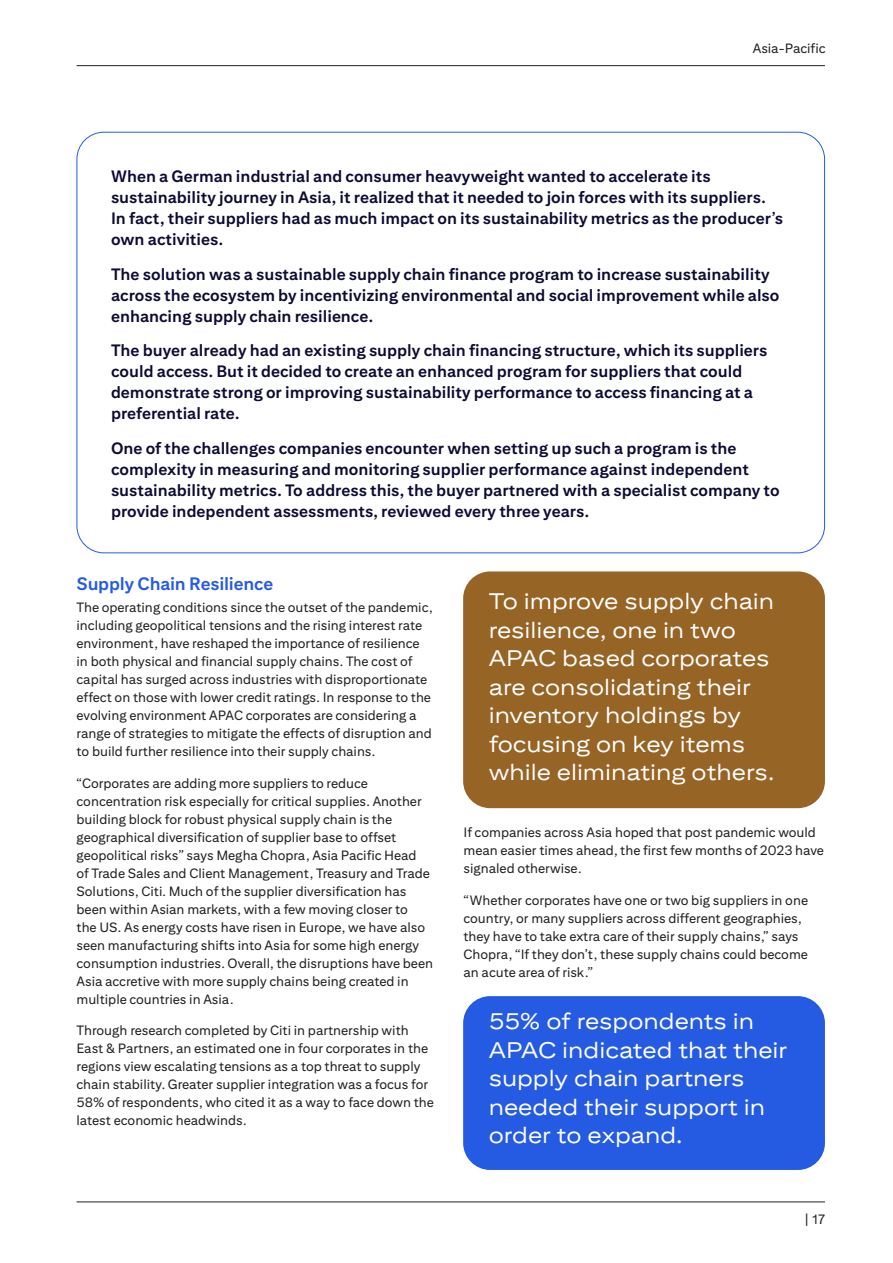
<style>
.page{position:relative;width:893px;height:1263px;background:#fff}
.page>*{position:absolute;margin:0;border:0;box-sizing:border-box;transform-origin:0 0}
.Name_under_quote_in{font:22.5px/28.5px "Citi Sans Display";color:#fff}
.Subhead{font:700 18px "Citi Sans Text";letter-spacing:-.01em;color:#255be3}
.Boxed_copy{font:700 16.5px/21px "Citi Sans Text";color:#0d0b34}
.Body_Copy{font:13.5px/18px "Citi Sans Text";color:#231f20}
</style>
<div class="page">
<hr style="left:77px;top:65px;width:748px;height:1px;background:#231f20">
<hr style="left:77px;top:1201px;width:748px;height:1px;background:#231f20">
<div style="left:463px;top:571px;width:362px;height:237px;background:#966425;border-radius:27px"></div>
<div style="left:463px;top:996px;width:362px;height:174px;background:#255be3;border-radius:27px"></div>
<p class="Body_Copy" style="left:753px;top:39px;width:74px">Asia-Pacific</p>
<p class="Boxed_copy" style="left:111px;top:166px;width:674px">When a German industrial and consumer heavyweight wanted to accelerate its sustainability journey in Asia, it realized that it needed to join forces with its suppliers.<br>In fact, their suppliers had as much impact on its sustainability metrics as the producer’s own activities.</p>
<p class="Boxed_copy" style="left:111px;top:263px;width:670px">The solution was a sustainable supply chain finance program to increase sustainability across the ecosystem by incentivizing environmental and social improvement while also enhancing supply chain resilience.</p>
<p class="Boxed_copy" style="left:111px;top:340px;width:658px">The buyer already had an existing supply chain financing structure, which its suppliers could access. But it decided to create an enhanced program for suppliers that could demonstrate strong or improving sustainability performance to access financing at a preferential rate.</p>
<p class="Boxed_copy" style="left:111px;top:437px;width:670px">One of the challenges companies encounter when setting up such a program is the complexity in measuring and monitoring supplier performance against independent sustainability metrics. To address this, the buyer partnered with a specialist company to provide independent assessments, reviewed every three years.</p>
<p class="Subhead" style="left:77px;top:572px;width:198px">Supply Chain Resilience</p>
<p class="Body_Copy" style="left:77px;top:598px;width:358px">The operating conditions since the outset of the pandemic, including geopolitical tensions and the rising interest rate environment, have reshaped the importance of resilience in both physical and financial supply chains. The cost of capital has surged across industries with disproportionate effect on those with lower credit ratings. In response to the evolving environment APAC corporates are considering a range of strategies to mitigate the effects of disruption and to build further resilience into their supply chains.</p>
<p class="Body_Copy" style="left:77px;top:774px;width:358px">“Corporates are adding more suppliers to reduce concentration risk especially for critical supplies. Another building block for robust physical supply chain is the geographical diversification of supplier base to offset geopolitical risks” says Megha Chopra, Asia Pacific Head<br>of Trade Sales and Client Management, Treasury and Trade Solutions, Citi. Much of the supplier diversification has been within Asian markets, with a few moving closer to<br>the US. As energy costs have risen in Europe, we have also seen manufacturing shifts into Asia for some high energy consumption industries. Overall, the disruptions have been Asia accretive with more supply chains being created in multiple countries in Asia.</p>
<p class="Body_Copy" style="left:77px;top:1021px;width:359px">Through research completed by Citi in partnership with East &amp; Partners, an estimated one in four corporates in the regions view escalating tensions as a top threat to supply chain stability. Greater supplier integration was a focus for 58% of respondents, who cited it as a way to face down the latest economic headwinds.</p>
<p class="Name_under_quote_in" style="left:489px;top:587px;width:287px">To improve supply chain resilience, one in two<br>APAC based corporates are consolidating their inventory holdings by focusing on key items while eliminating others.</p>
<p class="Body_Copy" style="left:463px;top:823px;width:362px">If companies across Asia hoped that post pandemic would mean easier times ahead, the first few months of 2023 have signaled otherwise.</p>
<p class="Body_Copy" style="left:463px;top:891px;width:346px">“Whether corporates have one or two big suppliers in one country, or many suppliers across different geographies, they have to take extra care of their supply chains,” says Chopra, “If they don’t, these supply chains could become an acute area of risk.”</p>
<p class="Name_under_quote_in" style="left:489px;top:1007px;width:300px">55% of respondents in<br>APAC indicated that their supply chain partners needed their support in order to expand.</p>
<p class="Body_Copy" style="left:805px;top:1209px;width:22px">| 17</p>
</div>
